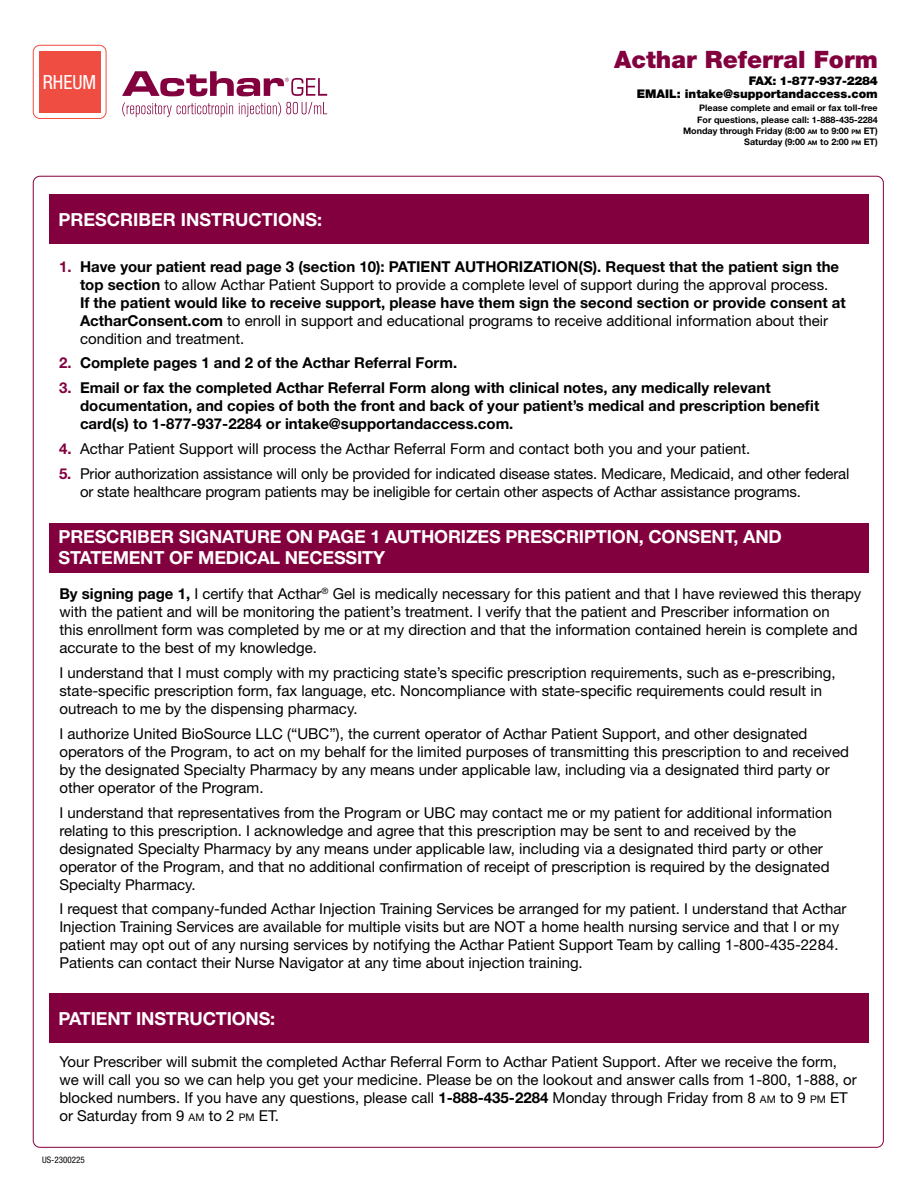
<style>
.page{position:relative;width:918px;height:1188px;background:#fff}
.page>*{position:absolute;margin:0;border:0;box-sizing:border-box;transform-origin:0 0}
.t1{font:900 24px "Helvetica Neue LT Std";color:#83003f}
.Form_Head_2{font:condensed 19.5px "Helvetica Neue LT Std";color:#fff}
.code_-_front{font:700 18px/21px "Helvetica Neue LT Std";letter-spacing:-.01em;color:#fff}
.t2{font:15px/18px "Helvetica Neue LT Std";color:#000}
.t3{font:700 15px/18px "Helvetica Neue LT Std";color:#000}
.t4{font:900 12px "Helvetica Neue LT Std";color:#000}
.t5{font:900 12px "Helvetica Neue LT Std";letter-spacing:-.03em;color:#000}
.t6{font:700 9px "Helvetica Neue LT Std";color:#000}
.ISI_Bullet_NS{font:condensed 9px "Helvetica Neue LT Std";color:#000}
.s1{font-size:6.3px}
.s2{color:#83003f}
.s3{font-weight:400}
.s4{font-weight:700;color:#83003f}
.s5{font-weight:700}
.s6{font-size:10.5px}
</style>
<div class="page">
<div style="left:50px;top:194px;width:819px;height:50px;background:#83003f"></div>
<div style="left:50px;top:523px;width:819px;height:49px;background:#83003f"></div>
<div style="left:50px;top:994px;width:819px;height:49px;background:#83003f"></div>
<svg style="left:122px;top:102px;width:111px;height:15px"></svg>
<svg style="left:239px;top:102px;width:88px;height:15px"></svg>
<svg style="left:122px;top:71px;width:205px;height:25px"></svg>
<div style="left:33px;top:45px;width:73px;height:74px;border:1px solid #f04d42;border-radius:7px"></div>
<div style="left:39px;top:51px;width:61px;height:62px;background:#f04d42"></div>
<p class="Form_Head_2" style="left:43px;top:71px;width:55px">RHEUM</p>
<p class="code_-_front" style="left:59px;top:208px;width:265px">PRESCRIBER INSTRUCTIONS:</p>
<p class="t1" style="left:614px;top:45px;width:265px">Acthar Referral Form</p>
<p class="t5" style="left:749px;top:73px;width:130px">FAX: 1-877-937-2284</p>
<p class="t4" style="left:637px;top:87px;width:242px">EMAIL: intake@supportandaccess.com</p>
<p class="t6" style="left:699px;top:102px;width:180px">Please complete and email or fax toll-free</p>
<p class="t6" style="left:697px;top:115px;width:182px">For questions, please call: 1-888-435-2284</p>
<p class="t6" style="left:683px;top:125px;width:196px">Monday through Friday (8:00 <span class="s1">AM</span> to 9:00 <span class="s1">PM</span> ET)</p>
<p class="t6" style="left:744px;top:136px;width:135px">Saturday (9:00 <span class="s1">AM</span> to 2:00 <span class="s1">PM</span> ET)</p>
<p class="t3" style="left:80px;top:257px;width:767px;text-indent:-21px"><span class="s2">1.</span> Have your patient read page 3 (section 10): PATIENT AUTHORIZATION(S). Request that the patient sign the top section <span class="s3">to allow Acthar Patient Support to provide a complete level of support during the approval process.<br></span>If the patient would like to receive support, please have them sign the second section or provide consent at ActharConsent.com <span class="s3">to enroll in support and educational programs to receive additional information about their condition and treatment.</span></p>
<p class="t3" style="left:59px;top:354px;width:400px"><span class="s2">2.</span> Complete pages 1 and 2 of the Acthar Referral Form.</p>
<p class="t3" style="left:80px;top:378px;width:741px;text-indent:-21px"><span class="s2">3.</span> Email or fax the completed Acthar Referral Form along with clinical notes, any medically relevant documentation, and copies of both the front and back of your patient’s medical and prescription benefit card(s) to 1-877-937-2284 or intake@supportandaccess.com.</p>
<p class="t2" style="left:59px;top:439px;width:693px"><span class="s4">4.</span> Acthar Patient Support will process the Acthar Referral Form and contact both you and your patient.</p>
<p class="t2" style="left:80px;top:464px;width:771px;text-indent:-21px"><span class="s4">5.</span> Prior authorization assistance will only be provided for indicated disease states. Medicare, Medicaid, and other federal or state healthcare program patients may be ineligible for certain other aspects of Acthar assistance programs.</p>
<p class="code_-_front" style="left:59px;top:526px;width:725px">PRESCRIBER SIGNATURE ON PAGE 1 AUTHORIZES PRESCRIPTION, CONSENT, AND<br>STATEMENT OF MEDICAL NECESSITY</p>
<p class="t2" style="left:59px;top:585px;width:804px"><span class="s5">By signing page 1,</span> I certify that Acthar<sup>®</sup> Gel is medically necessary for this patient and that I have reviewed this therapy with the patient and will be monitoring the patient’s treatment. I verify that the patient and Prescriber information on<br>this enrollment form was completed by me or at my direction and that the information contained herein is complete and accurate to the best of my knowledge.</p>
<p class="t2" style="left:59px;top:664px;width:778px">I understand that I must comply with my practicing state’s specific prescription requirements, such as e-prescribing, state-specific prescription form, fax language, etc. Noncompliance with state-specific requirements could result in outreach to me by the dispensing pharmacy.</p>
<p class="t2" style="left:59px;top:724px;width:791px">I authorize United BioSource LLC (“UBC”), the current operator of Acthar Patient Support, and other designated operators of the Program, to act on my behalf for the limited purposes of transmitting this prescription to and received by the designated Specialty Pharmacy by any means under applicable law, including via a designated third party or other operator of the Program.</p>
<p class="t2" style="left:59px;top:803px;width:774px">I understand that representatives from the Program or UBC may contact me or my patient for additional information relating to this prescription. I acknowledge and agree that this prescription may be sent to and received by the designated Specialty Pharmacy by any means under applicable law, including via a designated third party or other operator of the Program, and that no additional confirmation of receipt of prescription is required by the designated Specialty Pharmacy.</p>
<p class="t2" style="left:59px;top:900px;width:789px">I request that company-funded Acthar Injection Training Services be arranged for my patient. I understand that Acthar Injection Training Services are available for multiple visits but are NOT a home health nursing service and that I or my patient may opt out of any nursing services by notifying the Acthar Patient Support Team by calling 1-800-435-2284.<br>Patients can contact their Nurse Navigator at any time about injection training.</p>
<p class="code_-_front" style="left:59px;top:1008px;width:218px">PATIENT INSTRUCTIONS:</p>
<p class="t2" style="left:59px;top:1053px;width:799px">Your Prescriber will submit the completed Acthar Referral Form to Acthar Patient Support. After we receive the form, we will call you so we can help you get your medicine. Please be on the lookout and answer calls from 1-800, 1-888, or blocked numbers. If you have any questions, please call <span class="s5">1-888-435-2284</span> Monday through Friday from 8 <span class="s6">AM</span> to 9 <span class="s6">PM</span> ET or Saturday from 9 <span class="s6">AM</span> to 2 <span class="s6">PM</span> ET.</p>
<p class="ISI_Bullet_NS" style="left:42px;top:1155px;width:44px">US-2300225</p>
</div>
